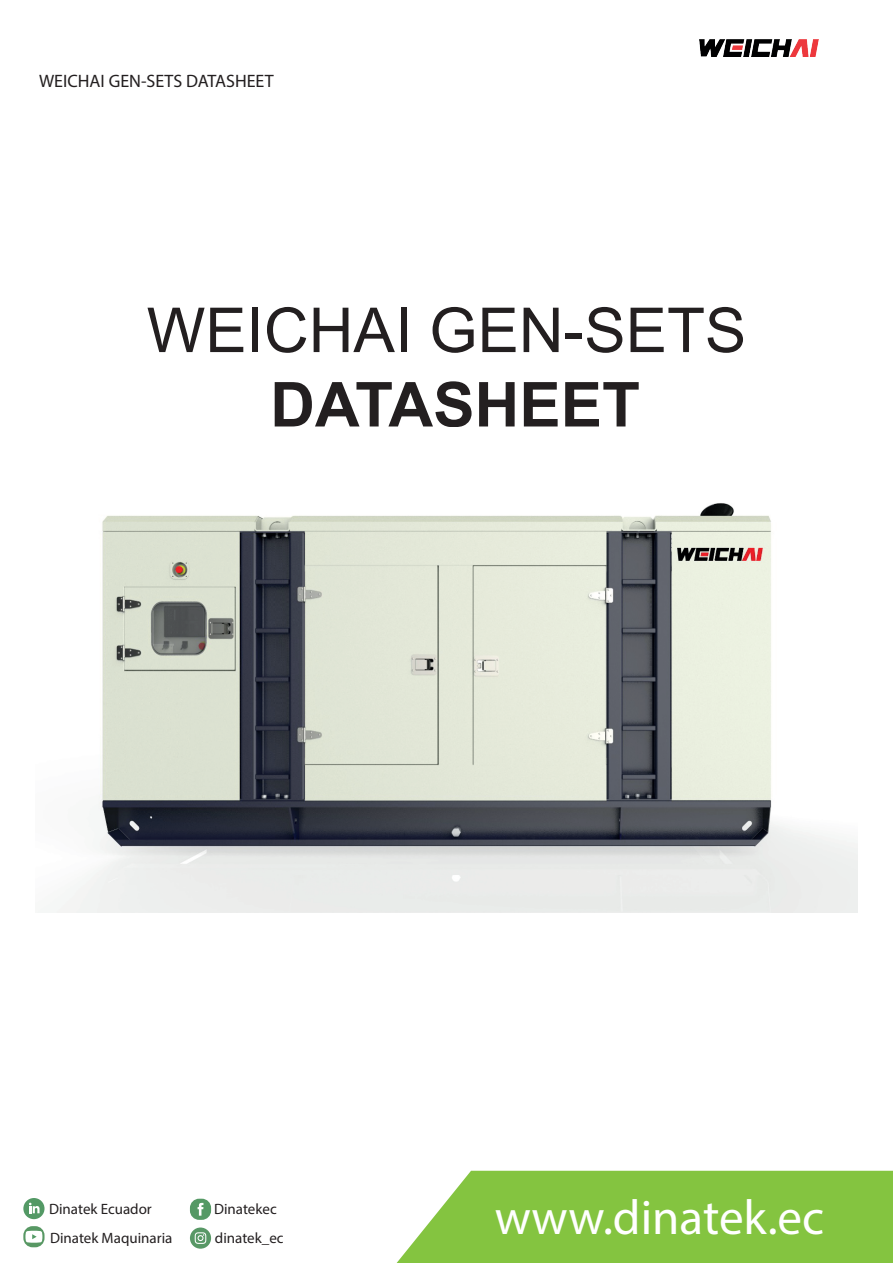
<style>
.page{position:relative;width:893px;height:1263px;background:#fff}
.page>*{position:absolute;margin:0;border:0;box-sizing:border-box;transform-origin:0 0}
.t1{font:61.95px "Arial";color:#231f20}
.t2{font:700 61.95px "Arial";color:#231f20}
.t3{font:49.2px "Myriad Pro";color:#fff}
.t4{font:35.55px "Myriad Pro";color:#fff}
.t5{font:18px "Myriad Pro";color:#231f20}
.t6{font:15px/29.4px "Myriad Pro";color:#231f20}
</style>
<div class="page">
<img style="left:56px;top:503px;width:801px;height:409px">
<svg style="left:397px;top:1171px;width:496px;height:92px;background:#8dc84e"></svg>
<svg style="left:23px;top:1226px;width:22px;height:21px"></svg>
<svg style="left:25px;top:1231px;width:17px;height:12px"></svg>
<svg style="left:23px;top:1198px;width:22px;height:21px"></svg>
<svg style="left:29px;top:1203px;width:11px;height:10px"></svg>
<div style="left:190px;top:1199px;width:21px;height:21px;background:#559965;border-radius:9px"></div>
<svg style="left:198px;top:1203px;width:5px;height:13px"></svg>
<svg style="left:190px;top:1227px;width:21px;height:22px"></svg>
<svg style="left:195px;top:1232px;width:11px;height:12px"></svg>
<img style="left:699px;top:39px;width:120px;height:18px">
<p class="t5" style="left:39px;top:70px;width:236px">WEICHAI GEN-SETS DATASHEET</p>
<h1 class="t1" style="left:147px;top:290px;width:601px">WEICHAI GEN-SETS</h1>
<h1 class="t2" style="left:270px;top:364px;width:371px">DATASHEET</h1>
<p class="t6" style="left:49px;top:1193px;width:125px">Dinatek Ecuador<br>Dinatek Maquinaria</p>
<p class="t6" style="left:214px;top:1193px;width:71px">Dinatekec dinatek_ec</p>
<h2 class="t3" style="left:495px;top:1187px;width:331px">www.dinatek.ec</h2>
<h3 class="t4" style="left:609px;top:1197px;width:239px">www.dinatek.ec</h3>
</div>
